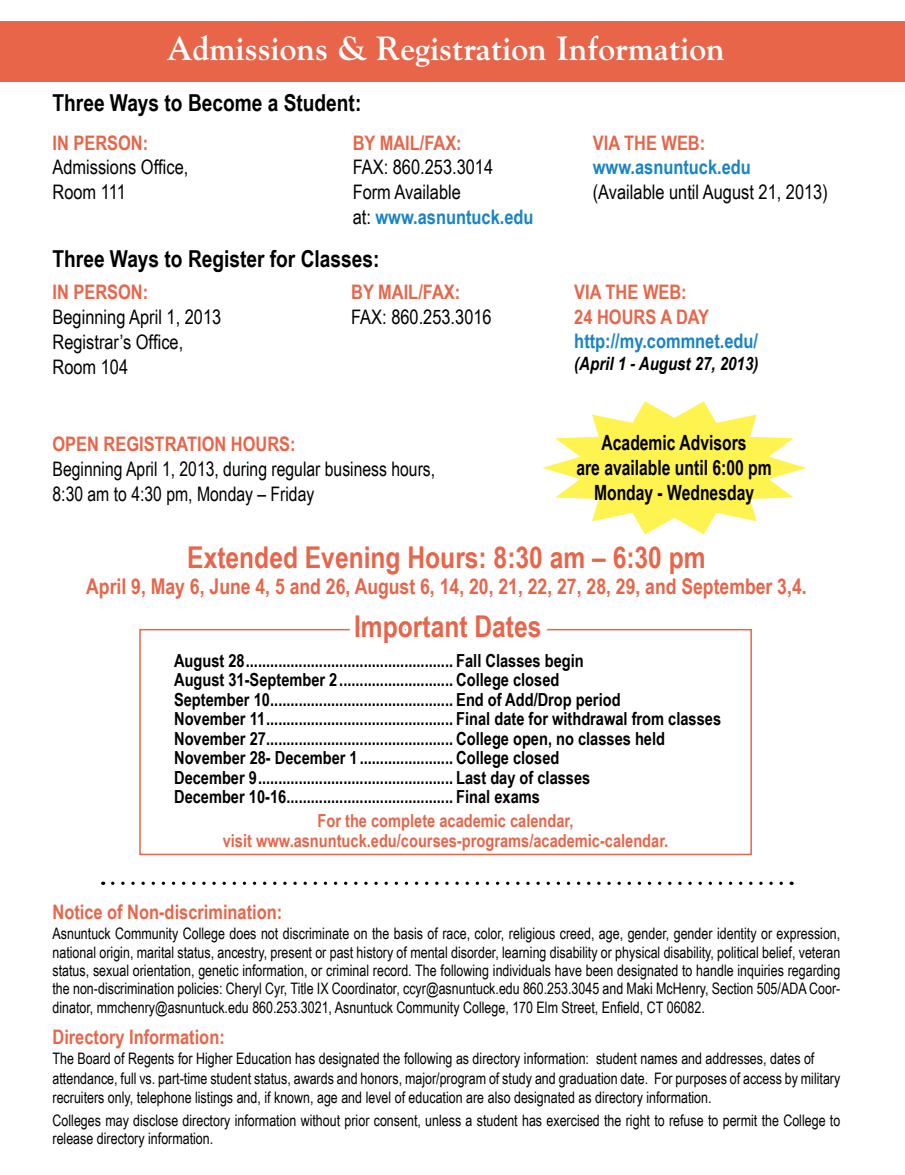
<style>
.page{position:relative;width:905px;height:1175px;background:#fff}
.page>*{position:absolute;margin:0;border:0;box-sizing:border-box;transform-origin:0 0}
.t1{font:700 33.3px "Goudy";color:#fff}
.t2{font:700 30px "Arial Narrow";color:#e8654a}
.t3{font:700 23.4px "Arial Narrow";color:#000}
.t4{font:700 21.6px "Arial Narrow";color:#e8654a}
.t5{font:700 21px/25.2px "Arial Narrow";color:#000;text-align:center;scale:.91 1}
.t6{font:19.95px/25px "Arial Narrow";color:#000}
.t7{font:700 19.95px/25px "Arial Narrow";color:#e8654a}
.t8{font:19.95px/25px "Arial Narrow";color:#000;scale:.96 1}
.t9{font:700 19.95px "Arial Narrow";color:#1984c4}
.t10{font:italic 700 18.3px "Arial Narrow";color:#000}
.t11{font:700 18px/19.5px "Arial Narrow";color:#000}
.t12{font:700 18px/19.5px "Arial Narrow";color:#e8654a;text-align:center}
.t13{font:15.9px/18.3px "Arial Narrow";color:#000;scale:.96 1}
.s1{font-weight:400;color:#000}
</style>
<div class="page">
<div style="left:0;top:22px;width:904px;height:60px;background:#e8654a"></div>
<svg style="left:113px;top:881px;width:679px;height:4px"></svg>
<svg style="left:542px;top:401px;width:264px;height:133px"></svg>
<div style="left:139px;top:629px;width:613px;height:226px;border:2px solid #e8654a"></div>
<svg style="left:350px;top:628px;width:206px;height:4px"></svg>
<h1 class="t1" style="left:167px;top:29px;width:559px">Admissions &amp; Registration Information</h1>
<h3 class="t3" style="left:52px;top:85px;width:310px">Three Ways to Become a Student:</h3>
<p class="t7" style="left:52px;top:129px;width:97px">IN PERSON:</p>
<p class="t7" style="left:352px;top:129px;width:111px">BY MAIL/FAX:</p>
<p class="t7" style="left:592px;top:129px;width:114px">VIA THE WEB:</p>
<p class="t6" style="left:52px;top:153px;width:137px">Admissions Office,</p>
<p class="t6" style="left:352px;top:153px;width:142px">FAX: 860.253.3014</p>
<p class="t9" style="left:592px;top:152px;width:159px">www.asnuntuck.edu</p>
<p class="t6" style="left:52px;top:178px;width:75px">Room 111</p>
<p class="t6" style="left:352px;top:178px;width:110px">Form Available</p>
<p class="t6" style="left:592px;top:178px;width:236px">(Available until August 21, 2013)</p>
<p class="t9" style="left:352px;top:202px;width:182px"><span class="s1">at:</span> www.asnuntuck.edu</p>
<h3 class="t3" style="left:52px;top:241px;width:328px">Three Ways to Register for Classes:</h3>
<p class="t7" style="left:52px;top:279px;width:97px">IN PERSON:</p>
<p class="t6" style="left:52px;top:304px;width:170px">Beginning April 1, 2013<br>Registrar’s Office,<br>Room 104</p>
<p class="t7" style="left:351px;top:279px;width:111px">BY MAIL/FAX:</p>
<p class="t6" style="left:351px;top:304px;width:142px">FAX: 860.253.3016</p>
<p class="t7" style="left:574px;top:279px;width:136px">VIA THE WEB:<br>24 HOURS A DAY</p>
<p class="t9" style="left:574px;top:326px;width:185px">http://my.commnet.edu/</p>
<p class="t10" style="left:574px;top:350px;width:185px">(April 1 - August 27, 2013)</p>
<p class="t7" style="left:52px;top:430px;width:244px">OPEN REGISTRATION HOURS:</p>
<p class="t8" style="left:52px;top:455px;width:400px">Beginning April 1, 2013, during regular business hours,<br>8:30 am to 4:30 pm, Monday – Friday</p>
<h3 class="t5" style="left:576px;top:429px;width:216px">Academic Advisors<br>are available until 6:00 pm<br>Monday - Wednesday</h3>
<h2 class="t2" style="left:187px;top:534px;width:520px">Extended Evening Hours: 8:30 am – 6:30 pm</h2>
<h3 class="t4" style="left:86px;top:570px;width:721px">April 9, May 6, June 4, 5 and 26, August 6, 14, 20, 21, 22, 27, 28, 29, and September 3,4.</h3>
<h2 class="t2" style="left:354px;top:604px;width:189px">Important Dates</h2>
<p class="t11" style="left:174px;top:649px;width:548px">August 28................................................... Fall Classes begin<br>August 31-September 2............................ College closed<br>September 10............................................. End of Add/Drop period<br>November 11.............................................. Final date for withdrawal from classes November 27.............................................. College open, no classes held November 28- December 1....................... College closed<br>December 9................................................ Last day of classes<br>December 10-16......................................... Final exams</p>
<p class="t12" style="left:223px;top:810px;width:447px">For the complete academic calendar,<br>visit www.asnuntuck.edu/courses-programs/academic-calendar.</p>
<p class="t7" style="left:52px;top:898px;width:231px">Notice of Non-discrimination:</p>
<p class="t13" style="left:52px;top:924px;width:822px;text-align:justify">Asnuntuck Community College does not discriminate on the basis of race, color, religious creed, age, gender, gender identity or expression, national origin, marital status, ancestry, present or past history of mental disorder, learning disability or physical disability, political belief, veteran status, sexual orientation, genetic information, or criminal record. The following individuals have been designated to handle inquiries regarding the non-discrimination policies: Cheryl Cyr, Title IX Coordinator, ccyr@asnuntuck.edu 860.253.3045 and Maki McHenry, Section 505/ADA Coor&shy;dinator, mmchenry@asnuntuck.edu 860.253.3021, Asnuntuck Community College, 170 Elm Street, Enfield, CT 06082.</p>
<p class="t7" style="left:52px;top:1023px;width:174px">Directory Information:</p>
<p class="t13" style="left:52px;top:1048px;width:822px;line-height:20px">The Board of Regents for Higher Education has designated the following as directory information: student names and addresses, dates of attendance, full vs. part-time student status, awards and honors, major/program of study and graduation date. For purposes of access by military</p>
<p class="t13" style="left:52px;top:1084px;width:822px;line-height:23.4px">recruiters only, telephone listings and, if known, age and level of education are also designated as directory information.<br>Colleges may disclose directory information without prior consent, unless a student has exercised the right to refuse to permit the College to</p>
<p class="t13" style="left:52px;top:1128px;width:169px">release directory information.</p>
</div>
